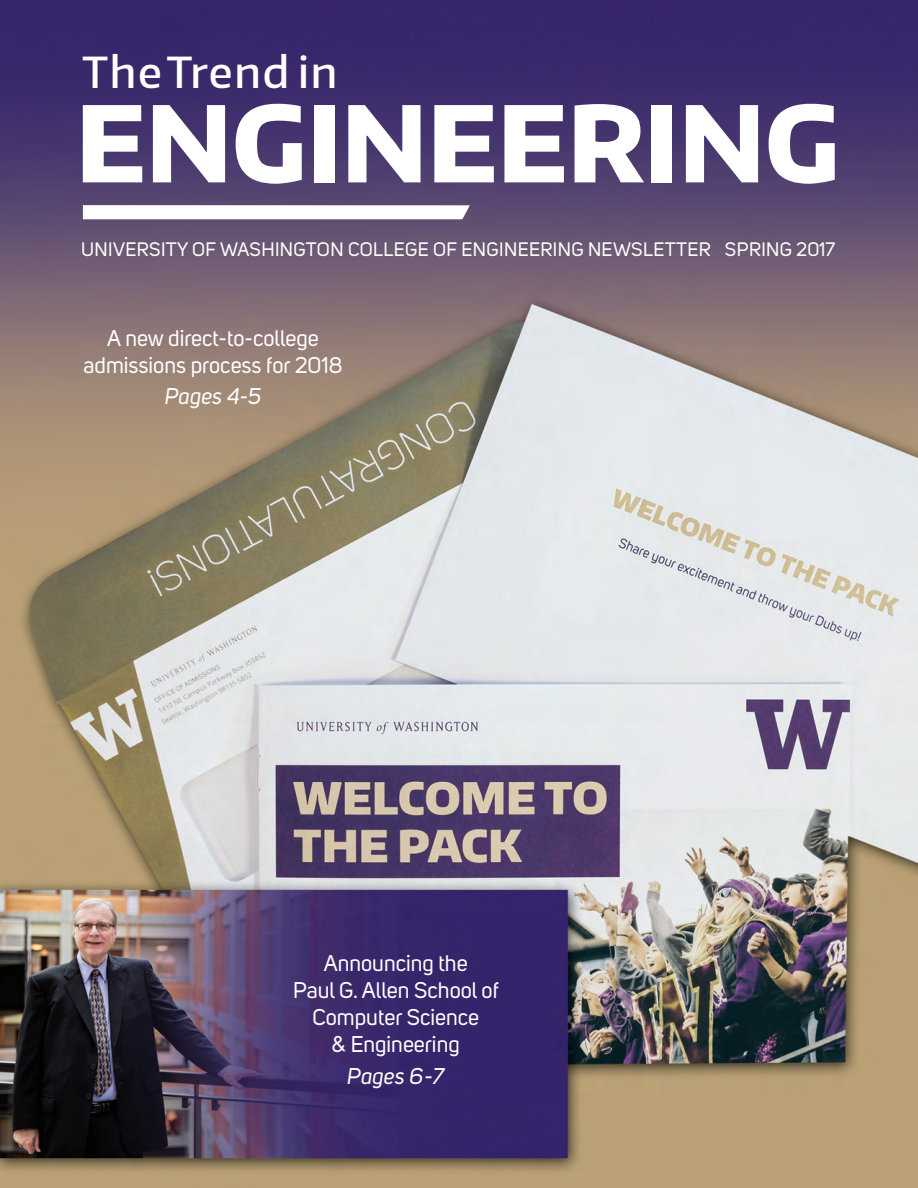
<style>
.page{position:relative;width:918px;height:1188px;background:#fff}
.page>*{position:absolute;margin:0;border:0;box-sizing:border-box;transform-origin:0 0}
.t1{font:800 104.4px "Encode Sans Normal";color:#fff}
.t2{font:500 42.75px "Encode Sans Normal";letter-spacing:.04em;color:#fff}
.t3{font:22.5px/27px "Uni Sans";color:#fff;text-align:center}
.t4{font:italic 22.5px "Uni Sans";color:#fff}
.t5{font:19.35px "Uni Sans";letter-spacing:.02em;color:#fff}
</style>
<div class="page">
<img style="left:0;top:0;width:918px;height:1188px">
<svg style="left:83px;top:205px;width:387px;height:14px"></svg>
<p class="t2" style="left:82px;top:44px;width:257px">The Trend in</p>
<p class="t1" style="left:76px;top:75px;width:765px">ENGINEERING</p>
<p class="t5" style="left:81px;top:239px;width:756px">UNIVERSITY OF WASHINGTON COLLEGE OF ENGINEERING NEWSLETTER SPRING 2017</p>
<p class="t3" style="left:84px;top:325px;width:260px">A new direct-to-college admissions process for 2018</p>
<p class="t4" style="left:165px;top:383px;width:98px">Pages 4-5</p>
<p class="t3" style="left:293px;top:950px;width:207px">Announcing the<br>Paul G. Allen School of<br>Computer Science<br>&amp; Engineering</p>
<p class="t4" style="left:347px;top:1062px;width:99px">Pages 6-7</p>
</div>
